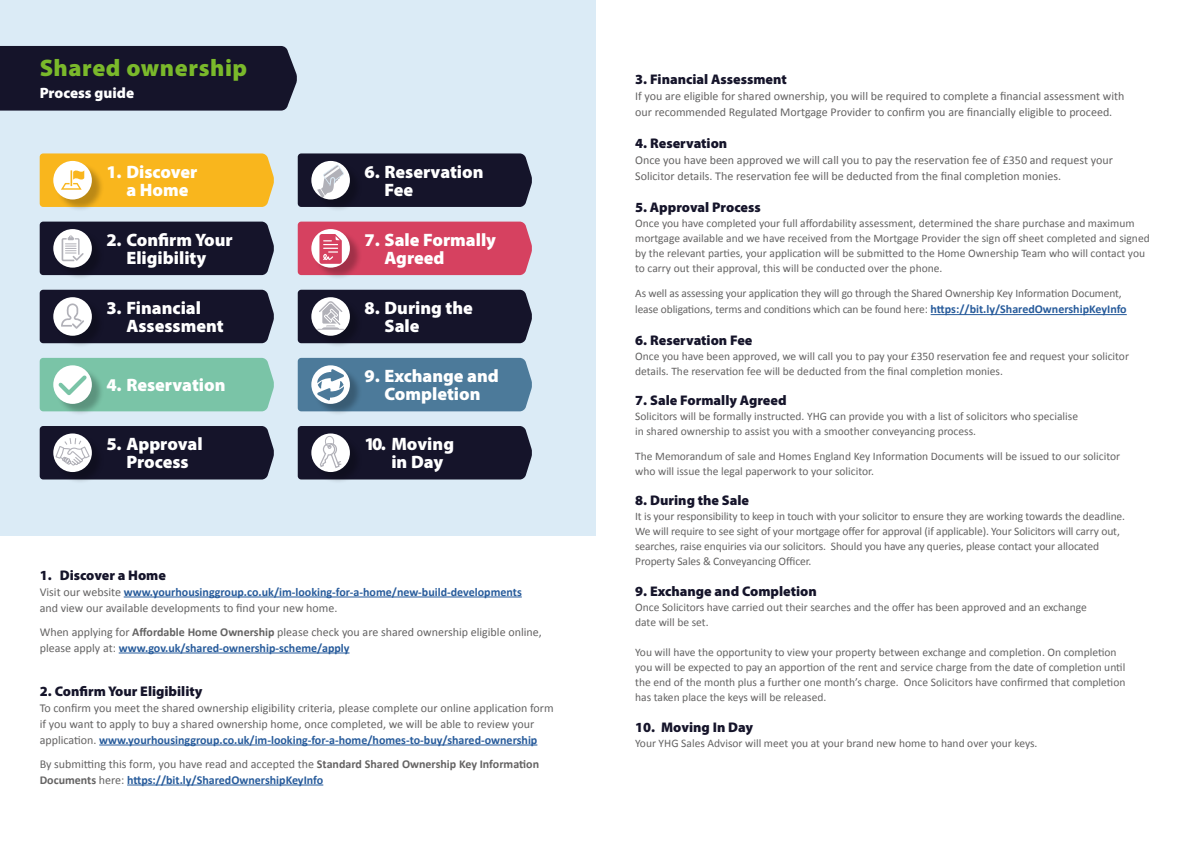
<style>
.page{position:relative;width:1191px;height:842px;background:#fff}
.page>*{position:absolute;margin:0;border:0;box-sizing:border-box;transform-origin:0 0}
.t1{font:900 24px "Myriad Pro";letter-spacing:.025em;color:#7ab92b}
.t2{font:900 18px/18px "Myriad Pro";color:#fff}
.t3{font:900 15px "Myriad Pro";color:#fff}
.t4{font:900 14px "Myriad Pro";color:#15142a}
.t5{font:12px/16px "Calibri";color:#646363}
.t6{font:700 12px/16px "Calibri";color:#275b9b}
.t7{font:11.5px/15px "Calibri";color:#646363}
.s1{font-weight:400;color:#646363}
.s2{font-weight:700}
.s3{font-weight:700;color:#275b9b}
.s4{font-size:12px}
.s5{font-weight:700;font-size:12px;color:#275b9b}
</style>
<div class="page">
<hr style="left:930px;top:314px;width:196px;height:1px;background:#275b9b">
<div style="left:0;top:0;width:595px;height:536px;background:#dbebf6"></div>
<hr style="left:124px;top:597px;width:398px;height:1px;background:#275b9b">
<hr style="left:119px;top:653px;width:230px;height:1px;background:#275b9b">
<hr style="left:99px;top:745px;width:438px;height:1px;background:#275b9b">
<hr style="left:127px;top:785px;width:196px;height:1px;background:#275b9b">
<div style="left:0;top:46px;width:297px;height:65px;background:#15142a"></div>
<div style="left:55px;top:162px;width:49px;height:50px;background:#000;opacity:.25"></div>
<div style="left:313px;top:162px;width:49px;height:50px;background:#000;opacity:.25"></div>
<div style="left:55px;top:299px;width:49px;height:49px;background:#000;opacity:.25"></div>
<div style="left:313px;top:299px;width:49px;height:49px;background:#000;opacity:.25"></div>
<div style="left:55px;top:230px;width:49px;height:50px;background:#000;opacity:.25"></div>
<div style="left:313px;top:230px;width:49px;height:50px;background:#000;opacity:.25"></div>
<div style="left:55px;top:367px;width:49px;height:49px;background:#000;opacity:.25"></div>
<div style="left:313px;top:367px;width:49px;height:49px;background:#000;opacity:.25"></div>
<div style="left:55px;top:435px;width:49px;height:49px;background:#000;opacity:.25"></div>
<div style="left:313px;top:435px;width:49px;height:49px;background:#000;opacity:.25"></div>
<svg style="left:40px;top:222px;width:234px;height:53px;background:#2b2b3f"></svg>
<svg style="left:40px;top:153px;width:234px;height:54px;background:#f6bb33"></svg>
<svg style="left:40px;top:290px;width:234px;height:53px;background:#2c2b3f"></svg>
<svg style="left:40px;top:358px;width:234px;height:53px;background:#84c7ad"></svg>
<svg style="left:298px;top:426px;width:234px;height:53px;background:#2c2b3f"></svg>
<svg style="left:40px;top:426px;width:234px;height:53px;background:#2b2b3e"></svg>
<svg style="left:298px;top:153px;width:234px;height:54px;background:#2c2c3f"></svg>
<svg style="left:298px;top:358px;width:234px;height:53px;background:#5882a0"></svg>
<svg style="left:298px;top:222px;width:234px;height:53px;background:#d64b68"></svg>
<svg style="left:298px;top:290px;width:234px;height:53px;background:#2b2a3e"></svg>
<h1 class="t1" style="left:40px;top:52px;width:209px">Shared ownership</h1>
<h3 class="t3" style="left:40px;top:83px;width:96px">Process guide</h3>
<h2 class="t2" style="left:126px;top:162px;width:73px;text-indent:-20px">1. Discover a Home</h2>
<h2 class="t2" style="left:384px;top:162px;width:101px;text-indent:-20px">6. Reservation<br>Fee</h2>
<h2 class="t2" style="left:106px;top:230px;width:128px;text-align:center">2. Confirm Your<br>Eligibility</h2>
<h2 class="t2" style="left:384px;top:230px;width:113px;text-indent:-20px">7. Sale Formally<br>Agreed</h2>
<h2 class="t2" style="left:126px;top:298px;width:99px;text-indent:-20px">3. Financial<br>Assessment</h2>
<h2 class="t2" style="left:384px;top:298px;width:90px;text-indent:-20px">8. During the<br>Sale</h2>
<h2 class="t2" style="left:106px;top:375px;width:121px">4. Reservation</h2>
<h2 class="t2" style="left:364px;top:366px;width:136px;text-align:center">9. Exchange and<br>Completion</h2>
<h2 class="t2" style="left:106px;top:434px;width:98px;text-align:center">5. Approval<br>Process</h2>
<h2 class="t2" style="left:391px;top:434px;width:64px;text-indent:-27px">10. Moving in Day</h2>
<p class="t4" style="left:40px;top:565px;width:128px">1. Discover a Home</p>
<p class="t6" style="left:40px;top:583px;width:483px"><span class="s1">Visit our website</span> www.yourhousinggroup.co.uk/im-looking-for-a-home/new-build-developments <span class="s1">and view our available developments to find your new home.</span></p>
<p class="t5" style="left:40px;top:623px;width:503px">When applying for <span class="s2">Affordable Home Ownership</span> please check you are shared ownership eligible online, please apply at: <span class="s3">www.gov.uk/shared-ownership-scheme/apply</span></p>
<p class="t4" style="left:40px;top:681px;width:164px">2. Confirm Your Eligibility</p>
<p class="t5" style="left:40px;top:699px;width:515px">To confirm you meet the shared ownership eligibility criteria, please complete our online application form if you want to apply to buy a shared ownership home, once completed, we will be able to review your application. <span class="s3">www.yourhousinggroup.co.uk/im-looking-for-a-home/homes-to-buy/shared-ownership</span></p>
<p class="t5" style="left:40px;top:755px;width:501px">By submitting this form, you have read and accepted the <span class="s2">Standard Shared Ownership Key Information<br>Documents</span> here: <span class="s3">https://bit.ly/SharedOwnershipKeyInfo</span></p>
<p class="t4" style="left:635px;top:70px;width:153px">3. Financial Assessment</p>
<p class="t5" style="left:635px;top:88px;width:491px">If you are eligible for shared ownership, you will be required to complete a financial assessment with our recommended Regulated Mortgage Provider to confirm you are financially eligible to proceed.</p>
<p class="t4" style="left:635px;top:134px;width:94px">4. Reservation</p>
<p class="t5" style="left:635px;top:152px;width:479px">Once you have been approved we will call you to pay the reservation fee of £350 and request your<br>Solicitor details. The reservation fee will be deducted from the final completion monies.</p>
<p class="t4" style="left:635px;top:198px;width:127px">5. Approval Process</p>
<p class="t7" style="left:635px;top:216px;width:516px">Once you have completed your full affordability assessment, determined the share purchase and maximum mortgage available and we have received from the Mortgage Provider the sign off sheet completed and signed by the relevant parties, your application will be submitted to the Home Ownership Team who will contact you to carry out their approval, this will be conducted over the phone.</p>
<p class="t7" style="left:635px;top:285px;width:493px;line-height:16px">As well as assessing your application they will go through the Shared Ownership Key Information Document, lease obligations, terms and conditions which can be found here<span class="s4">:</span> <span class="s5">https://bit.ly/SharedOwnershipKeyInfo</span></p>
<p class="t4" style="left:635px;top:331px;width:119px">6. Reservation Fee</p>
<p class="t7" style="left:635px;top:349px;width:495px">Once you have been approved, we will call you to pay your £350 reservation fee and request your solicitor details. The reservation fee will be deducted from the final completion monies.</p>
<p class="t4" style="left:635px;top:391px;width:153px">7. Sale Formally Agreed</p>
<p class="t7" style="left:635px;top:409px;width:444px">Solicitors will be formally instructed. YHG can provide you with a list of solicitors who specialise in shared ownership to assist you with a smoother conveyancing process.</p>
<p class="t7" style="left:635px;top:449px;width:486px">The Memorandum of sale and Homes England Key Information Documents will be issued to our solicitor who will issue the legal paperwork to your solicitor.</p>
<p class="t4" style="left:635px;top:491px;width:115px">8. During the Sale</p>
<p class="t7" style="left:635px;top:509px;width:491px">It is your responsibility to keep in touch with your solicitor to ensure they are working towards the deadline.<br>We will require to see sight of your mortgage offer for approval (if applicable). Your Solicitors will carry out, searches, raise enquiries via our solicitors. Should you have any queries, please contact your allocated Property Sales &amp; Conveyancing Officer.</p>
<p class="t4" style="left:635px;top:582px;width:183px">9. Exchange and Completion</p>
<p class="t7" style="left:635px;top:600px;width:453px">Once Solicitors have carried out their searches and the offer has been approved and an exchange date will be set.</p>
<p class="t7" style="left:635px;top:645px;width:492px">You will have the opportunity to view your property between exchange and completion. On completion you will be expected to pay an apportion of the rent and service charge from the date of completion until the end of the month plus a further one month’s charge. Once Solicitors have confirmed that completion has taken place the keys will be released.</p>
<p class="t4" style="left:635px;top:718px;width:119px">10. Moving In Day</p>
<p class="t7" style="left:635px;top:736px;width:404px">Your YHG Sales Advisor will meet you at your brand new home to hand over your keys.</p>
</div>
